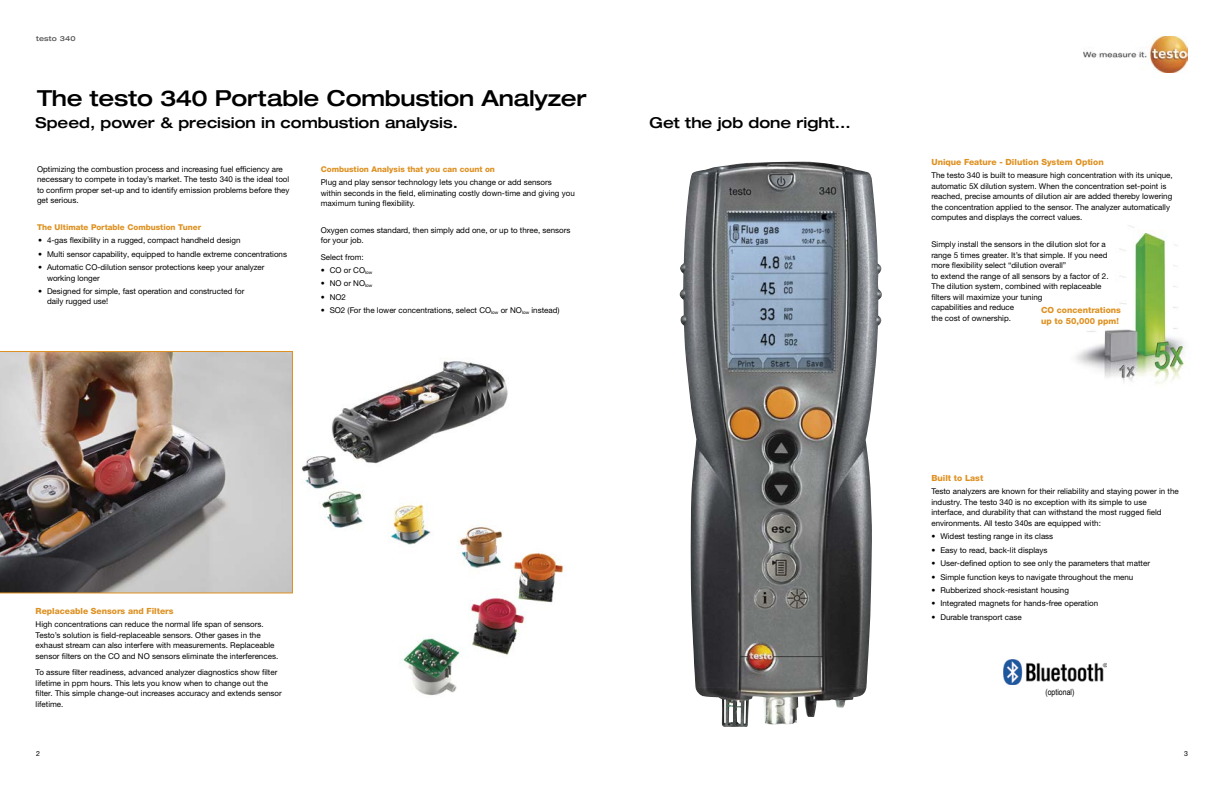
<style>
.page{position:relative;width:1224px;height:792px;background:#fff}
.page>*{position:absolute;margin:0;border:0;box-sizing:border-box;transform-origin:0 0}
.t1{font:500 expanded 22px "Helvetica Neue LT Com";letter-spacing:-.01em;color:#000}
.t2{font:500 expanded 15px "Helvetica Neue LT Com";color:#000}
.t3{font:800 8.5px/10.5px "Helvetica Neue LTW1 G";color:#de9121}
.t4{font:8.5px "Arial Narrow";color:#000}
.t5{font:8px/10.5px "Helvetica Neue LTW1 G";color:#000}
.t6{font:800 8px "Helvetica Neue LTW1 G";color:#de9121}
.t7{font:500 expanded 7px "Helvetica Neue LT Com";letter-spacing:.025em;color:#555655}
.t8{font:7px "Helvetica Neue LTW1 G";color:#000}
</style>
<div class="page">
<img style="left:1084px;top:36px;width:103px;height:37px">
<img style="left:1075px;top:225px;width:112px;height:159px">
<img style="left:302px;top:361px;width:262px;height:335px">
<img style="left:679px;top:162px;width:203px;height:565px">
<img style="left:0;top:351px;width:293px;height:242px">
<img style="left:1004px;top:660px;width:102px;height:25px">
<p class="t7" style="left:36px;top:34px;width:41px">testo 340</p>
<h1 class="t1" style="left:37px;top:84px;width:551px">The testo 340 Portable Combustion Analyzer</h1>
<h2 class="t2" style="left:36px;top:113px;width:424px">Speed, power &amp; precision in combustion analysis.</h2>
<p class="t5" style="left:37px;top:164px;width:254px">Optimizing the combustion process and increasing fuel efficiency are necessary to compete in today’s market. The testo 340 is the ideal tool to confirm proper set-up and to identify emission problems before they get serious.</p>
<p class="t6" style="left:37px;top:222px;width:166px">The Ultimate Portable Combustion Tuner</p>
<p class="t5" style="left:38px;top:235px;width:204px">• 4-gas flexibility in a rugged, compact handheld design</p>
<p class="t5" style="left:38px;top:249px;width:251px">• Multi sensor capability, equipped to handle extreme concentrations</p>
<p class="t5" style="left:47px;top:262px;width:219px;text-indent:-9px">• Automatic CO-dilution sensor protections keep your analyzer working longer</p>
<p class="t5" style="left:47px;top:286px;width:199px;text-indent:-9px">• Designed for simple, fast operation and constructed for daily rugged use!</p>
<p class="t6" style="left:321px;top:164px;width:176px">Combustion Analysis that you can count on</p>
<p class="t5" style="left:321px;top:177px;width:256px">Plug and play sensor technology lets you change or add sensors<br>within seconds in the field, eliminating costly down-time and giving you maximum tuning flexibility.</p>
<p class="t5" style="left:321px;top:225px;width:251px">Oxygen comes standard, then simply add one, or up to three, sensors for your job.</p>
<p class="t5" style="left:321px;top:251px;width:45px">Select from:</p>
<p class="t5" style="left:321px;top:265px;width:53px">• CO or CO<sub>low</sub></p>
<p class="t5" style="left:321px;top:278px;width:53px">• NO or NO<sub>low</sub></p>
<p class="t5" style="left:321px;top:292px;width:27px">• NO2</p>
<p class="t5" style="left:321px;top:305px;width:240px">• SO2 (For the lower concentrations, select CO<sub>low</sub> or NO<sub>low</sub> instead)</p>
<h2 class="t2" style="left:649px;top:113px;width:203px">Get the job done right...</h2>
<p class="t3" style="left:36px;top:606px;width:139px">Replaceable Sensors and Filters</p>
<p class="t5" style="left:36px;top:619px;width:244px">High concentrations can reduce the normal life span of sensors.<br>Testo’s solution is field-replaceable sensors. Other gases in the exhaust stream can also interfere with measurements. Replaceable sensor filters on the CO and NO sensors eliminate the interferences.</p>
<p class="t5" style="left:36px;top:667px;width:248px">To assure filter readiness, advanced analyzer diagnostics show filter lifetime in ppm hours. This lets you know when to change out the filter. This simple change-out increases accuracy and extends sensor lifetime.</p>
<p class="t8" style="left:36px;top:749px;width:5px">2</p>
<p class="t3" style="left:931px;top:157px;width:174px">Unique Feature - Dilution System Option</p>
<p class="t5" style="left:931px;top:170px;width:243px">The testo 340 is built to measure high concentration with its unique, automatic 5X dilution system. When the concentration set-point is reached, precise amounts of dilution air are added thereby lowering the concentration applied to the sensor. The analyzer automatically computes and displays the correct values.</p>
<p class="t5" style="left:931px;top:239px;width:179px">Simply install the sensors in the dilution slot for a range 5 times greater. It’s that simple. If you need more flexibility select “dilution overall”<br>to extend the range of all sensors by a factor of 2.<br>The dilution system, combined with replaceable filters will maximize your tuning<br>capabilities and reduce<br>the cost of ownership.</p>
<p class="t3" style="left:1041px;top:305px;width:81px">CO concentrations up to 50,000 ppm!</p>
<p class="t3" style="left:931px;top:473px;width:53px">Built to Last</p>
<p class="t5" style="left:931px;top:486px;width:249px">Testo analyzers are known for their reliability and staying power in the industry. The testo 340 is no exception with its simple to use interface, and durability that can withstand the most rugged field environments. All testo 340s are equipped with:</p>
<p class="t5" style="left:931px;top:531px;width:123px">• Widest testing range in its class</p>
<p class="t5" style="left:931px;top:545px;width:118px">• Easy to read, back-lit displays</p>
<p class="t5" style="left:931px;top:558px;width:220px">• User-defined option to see only the parameters that matter</p>
<p class="t5" style="left:931px;top:571px;width:204px">• Simple function keys to navigate throughout the menu</p>
<p class="t5" style="left:931px;top:585px;width:139px">• Rubberized shock-resistant housing</p>
<p class="t5" style="left:931px;top:598px;width:168px">• Integrated magnets for hands-free operation</p>
<p class="t5" style="left:931px;top:612px;width:92px">• Durable transport case</p>
<p class="t4" style="left:1045px;top:686px;width:31px">(optional)</p>
<p class="t8" style="left:1184px;top:749px;width:5px">3</p>
</div>
